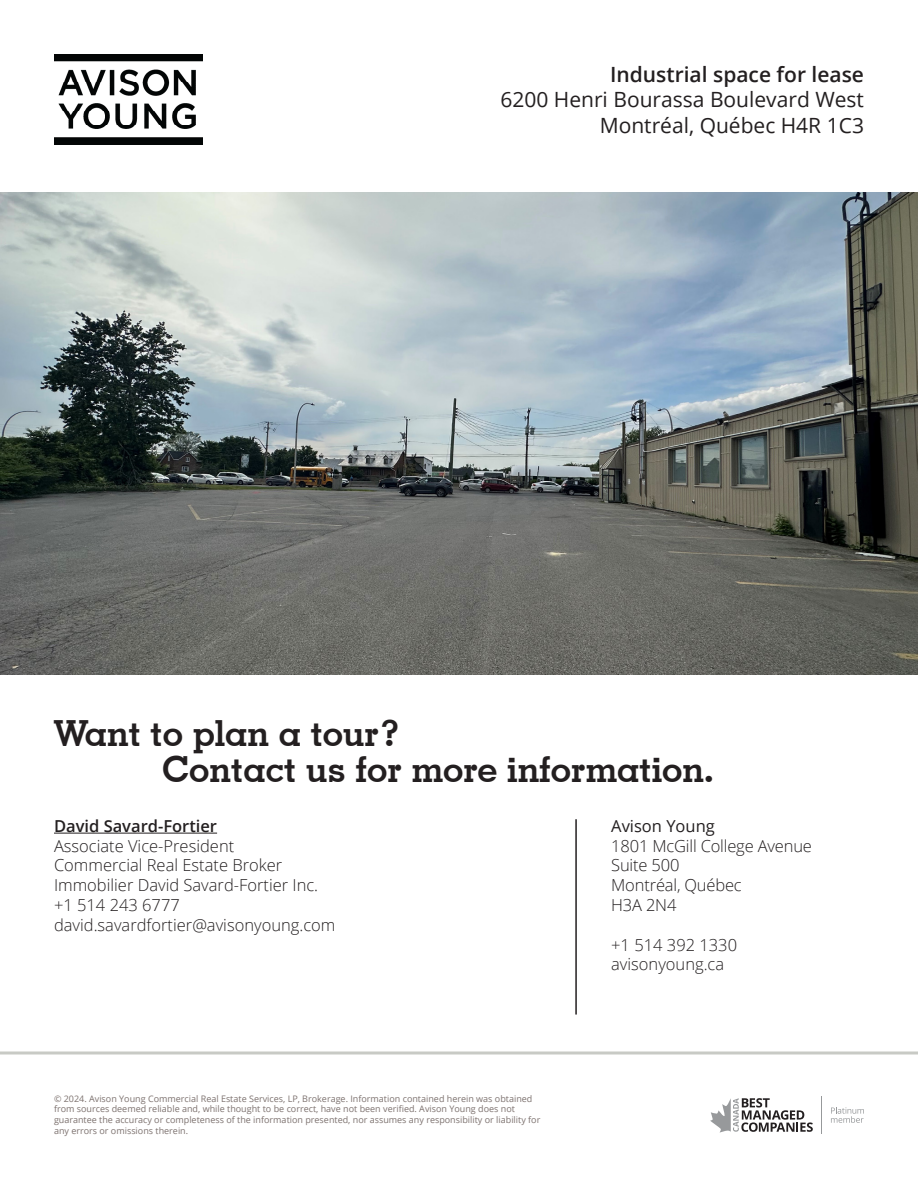
<style>
.page{position:relative;width:918px;height:1188px;background:#fff}
.page>*{position:absolute;margin:0;border:0;box-sizing:border-box;transform-origin:0 0}
.t1{font:700 36px "Geometric Slab 703 BT";color:#231f20}
.t2{font:21px "Open Sans";color:#231f20}
.t3{font:600 21px "Open Sans";color:#231f20}
.t4{font:300 16.5px "Open Sans";color:#231f20}
.t5{font:600 16.5px "Open Sans";color:#231f20}
.t6{font:16.5px "Open Sans";color:#231f20}
.t7{font:9px/10.8px "Open Sans";color:#7d726f}
</style>
<div class="page">
<hr style="left:575px;top:819px;width:2px;height:196px;background:#231f20">
<hr style="left:0;top:1052px;width:918px;height:2px;background:#c8cac5">
<img style="left:0;top:193px;width:918px;height:482px">
<img style="left:54px;top:54px;width:149px;height:91px">
<hr style="left:54px;top:833px;width:163px;height:1px;background:#231f20">
<svg style="left:710px;top:1098px;width:103px;height:35px"></svg>
<svg style="left:831px;top:1107px;width:33px;height:16px"></svg>
<hr style="left:822px;top:1096px;width:1px;height:38px;background:#97999b">
<p class="t3" style="left:610px;top:60px;width:255px">Industrial space for lease</p>
<p class="t2" style="left:500px;top:85px;width:365px">6200 Henri Bourassa Boulevard West</p>
<p class="t2" style="left:600px;top:111px;width:266px">Montréal, Québec H4R 1C3</p>
<p class="t1" style="left:54px;top:711px;width:348px">Want to plan a tour?</p>
<p class="t1" style="left:162px;top:747px;width:553px">Contact us for more information.</p>
<p class="t5" style="left:54px;top:815px;width:165px">David Savard-Fortier</p>
<p class="t4" style="left:54px;top:834px;width:182px">Associate Vice-President</p>
<p class="t4" style="left:54px;top:854px;width:230px">Commercial Real Estate Broker</p>
<p class="t4" style="left:54px;top:874px;width:266px">Immobilier David Savard-Fortier Inc.</p>
<p class="t4" style="left:54px;top:894px;width:127px">+1 514 243 6777</p>
<p class="t4" style="left:54px;top:914px;width:283px">david.savardfortier@avisonyoung.com</p>
<p class="t7" style="left:54px;top:1093px;width:488px">© 2024. Avison Young Commercial Real Estate Services, LP, Brokerage. Information contained herein was obtained from sources deemed reliable and, while thought to be correct, have not been verified. Avison Young does not guarantee the accuracy or completeness of the information presented, nor assumes any responsibility or liability for any errors or omissions therein.</p>
<p class="t6" style="left:611px;top:815px;width:105px">Avison Young</p>
<p class="t4" style="left:611px;top:834px;width:202px">1801 McGill College Avenue</p>
<p class="t4" style="left:611px;top:854px;width:70px">Suite 500</p>
<p class="t4" style="left:611px;top:874px;width:132px">Montréal, Québec</p>
<p class="t4" style="left:611px;top:894px;width:67px">H3A 2N4</p>
<p class="t4" style="left:611px;top:933px;width:127px">+1 514 392 1330</p>
<p class="t4" style="left:611px;top:953px;width:114px">avisonyoung.ca</p>
</div>
